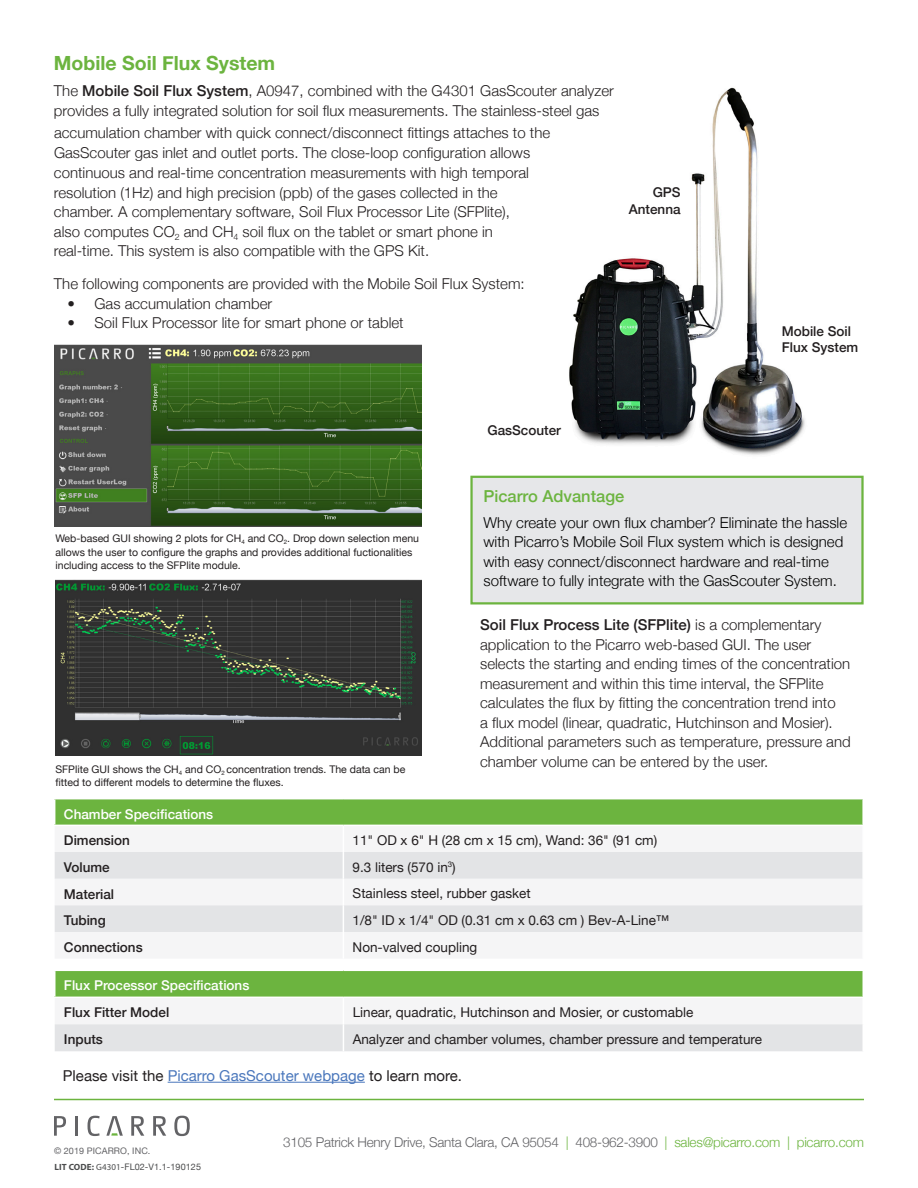
<style>
.page{position:relative;width:918px;height:1188px;background:#fff}
.page>*{position:absolute;margin:0;border:0;box-sizing:border-box;transform-origin:0 0}
.t1{font:700 19.5px "Helvetica Neue";color:#6cb43f}
.t2{font:500 16.5px "Helvetica Neue";color:#6cb43f}
.t3{font:300 15px/19.5px "Helvetica Neue";color:#231f20}
.t4{font:300 15px/19.5px "Helvetica Neue";color:#000}
.t5{font:15px "Helvetica Neue";color:#231f20}
.t6{font:13.5px "Helvetica Neue";color:#231f20}
.t7{font:500 13.5px/16.5px "Helvetica Neue";color:#231f20;text-align:right}
.t8{font:300 13.5px "Helvetica Neue";letter-spacing:-.02em;color:#636366}
.t9{font:500 13.5px "Helvetica Neue";color:#fff}
.t10{font:10.5px/13.2px "Helvetica Neue";color:#231f20}
.t11{font:9px "Helvetica Neue";letter-spacing:.01em;color:#4b4c4d}
.t12{font:9px "Helvetica Neue";letter-spacing:.01em;color:#636366}
.s1{font-weight:500}
.s2{color:#4a77bc}
.s3{font-family:"Myriad Pro";font-weight:700}
.s4{font-family:"Myriad Pro"}
.s5{color:#6cb43f}
</style>
<div class="page">
<svg style="left:54px;top:1116px;width:12px;height:20px"></svg>
<hr style="left:75px;top:1116px;width:3px;height:20px;background:#636366">
<svg style="left:88px;top:1116px;width:12px;height:20px"></svg>
<svg style="left:131px;top:1116px;width:13px;height:20px"></svg>
<svg style="left:153px;top:1116px;width:13px;height:20px"></svg>
<svg style="left:174px;top:1116px;width:16px;height:20px"></svg>
<svg style="left:106px;top:1116px;width:17px;height:20px"></svg>
<hr style="left:54px;top:1099px;width:810px;height:1px;background:#6cb43f">
<hr style="left:168px;top:1082px;width:197px;height:1px;background:#4a77bc">
<div style="left:55px;top:799px;width:808px;height:26px;background:#6cb43f"></div>
<svg style="left:55px;top:852px;width:807px;height:80px;fill:#e3e4e6"></svg>
<svg style="left:343px;top:852px;width:1px;height:80px"></svg>
<hr style="left:862px;top:799px;width:2px;height:26px;background:#fff">
<div style="left:55px;top:970px;width:808px;height:27px;background:#6cb43f"></div>
<div style="left:55px;top:1024px;width:807px;height:27px;background:#e3e4e6"></div>
<hr style="left:54px;top:970px;width:289px;height:1px;background:#fff">
<hr style="left:54px;top:971px;width:2px;height:26px;background:#fff">
<hr style="left:343px;top:970px;width:521px;height:1px;background:#fff">
<hr style="left:862px;top:971px;width:2px;height:26px;background:#fff">
<img style="left:55px;top:580px;width:367px;height:176px">
<img style="left:569px;top:87px;width:236px;height:368px">
<img style="left:55px;top:345px;width:367px;height:181px">
<div style="left:472px;top:477px;width:390px;height:126px;background:#e6e7e9"></div>
<div style="left:470px;top:476px;width:394px;height:128px;border:2px solid #6cb43f"></div>
<p class="t1" style="left:54px;top:48px;width:223px">Mobile Soil Flux System</p>
<p class="t3" style="left:54px;top:80px;width:561px">The <span class="s1">Mobile Soil Flux System</span>, A0947, combined with the G4301 GasScouter analyzer provides a fully integrated solution for soil flux measurements. The stainless-steel gas</p>
<p class="t3" style="left:54px;top:122px;width:498px">accumulation chamber with quick connect/disconnect fittings attaches to the GasScouter gas inlet and outlet ports. The close-loop configuration allows continuous and real-time concentration measurements with high temporal resolution (1Hz) and high precision (ppb) of the gases collected in the chamber. A complementary software, Soil Flux Processor Lite (SFPlite),<br>also computes CO<sub>2</sub> and CH<sub>4</sub> soil flux on the tablet or smart phone in real-time. This system is also compatible with the GPS Kit.</p>
<p class="t3" style="left:54px;top:273px;width:472px">The following components are provided with the Mobile Soil Flux System:</p>
<p class="t3" style="left:67px;top:292px;width:206px">• Gas accumulation chamber</p>
<p class="t3" style="left:67px;top:312px;width:338px">• Soil Flux Processor lite for smart phone or tablet</p>
<p class="t7" style="left:629px;top:183px;width:53px">GPS<br>Antenna</p>
<p class="t7" style="left:487px;top:420px;width:75px">GasScouter</p>
<p class="t7" style="left:782px;top:322px;width:78px;text-align:left">Mobile Soil<br>Flux System</p>
<p class="t10" style="left:56px;top:533px;width:365px">Web-based GUI showing 2 plots for CH<sub>4</sub> and CO<sub>2</sub>. Drop down selection menu allows the user to configure the graphs and provides additional fuctionalities including access to the SFPlite module.</p>
<p class="t10" style="left:55px;top:763px;width:352px">SFPlite GUI shows the CH<sub>4</sub> and CO<sub>2</sub> concentration trends. The data can be fitted to different models to determine the fluxes.</p>
<p class="t2" style="left:483px;top:482px;width:142px">Picarro Advantage</p>
<p class="t4" style="left:483px;top:512px;width:365px">Why create your own flux chamber? Eliminate the hassle with Picarro’s Mobile Soil Flux system which is designed with easy connect/disconnect hardware and real-time software to fully integrate with the GasScouter System.</p>
<p class="t3" style="left:480px;top:614px;width:372px"><span class="s1">Soil Flux Process Lite (SFPlite)</span> is a complementary application to the Picarro web-based GUI. The user selects the starting and ending times of the concentration measurement and within this time interval, the SFPlite calculates the flux by fitting the concentration trend into<br>a flux model (linear, quadratic, Hutchinson and Mosier).<br>Additional parameters such as temperature, pressure and chamber volume can be entered by the user.</p>
<p class="t9" style="left:64px;top:803px;width:151px">Chamber Specifications</p>
<p class="t7" style="left:64px;top:831px;width:68px">Dimension</p>
<p class="t6" style="left:353px;top:831px;width:306px">11" OD x 6" H (28 cm x 15 cm), Wand: 36" (91 cm)</p>
<p class="t7" style="left:64px;top:858px;width:47px">Volume</p>
<p class="t6" style="left:353px;top:857px;width:105px">9.3 liters (570 in<sup>3</sup>)</p>
<p class="t7" style="left:64px;top:884px;width:52px">Material</p>
<p class="t6" style="left:353px;top:884px;width:180px">Stainless steel, rubber gasket</p>
<p class="t7" style="left:64px;top:911px;width:43px">Tubing</p>
<p class="t6" style="left:353px;top:911px;width:318px">1/8" ID x 1/4" OD (0.31 cm x 0.63 cm ) Bev-A-Line™</p>
<p class="t7" style="left:64px;top:938px;width:80px">Connections</p>
<p class="t6" style="left:353px;top:937px;width:126px">Non-valved coupling</p>
<p class="t9" style="left:64px;top:975px;width:187px">Flux Processor Specifications</p>
<p class="t7" style="left:64px;top:1003px;width:107px">Flux Fitter Model</p>
<p class="t6" style="left:353px;top:1003px;width:342px">Linear, quadratic, Hutchinson and Mosier, or customable</p>
<p class="t7" style="left:64px;top:1030px;width:41px">Inputs</p>
<p class="t6" style="left:353px;top:1030px;width:411px">Analyzer and chamber volumes, chamber pressure and temperature</p>
<p class="t5" style="left:63px;top:1065px;width:401px">Please visit the <span class="s2">Picarro GasScouter webpage</span> to learn more.</p>
<p class="t12" style="left:54px;top:1144px;width:98px">© 2019 PICARRO, INC.</p>
<p class="t11" style="left:55px;top:1160px;width:148px"><span class="s3">LIT CODE:</span> <span class="s4">G4301</span>-FL02-V1.1-190125</p>
<p class="t8" style="left:283px;top:1131px;width:582px">3105 Patrick Henry Drive, Santa Clara, CA 95054 <span class="s5">|</span> 408-962-3900 <span class="s5">| sales@picarro.com | picarro.com</span></p>
</div>
